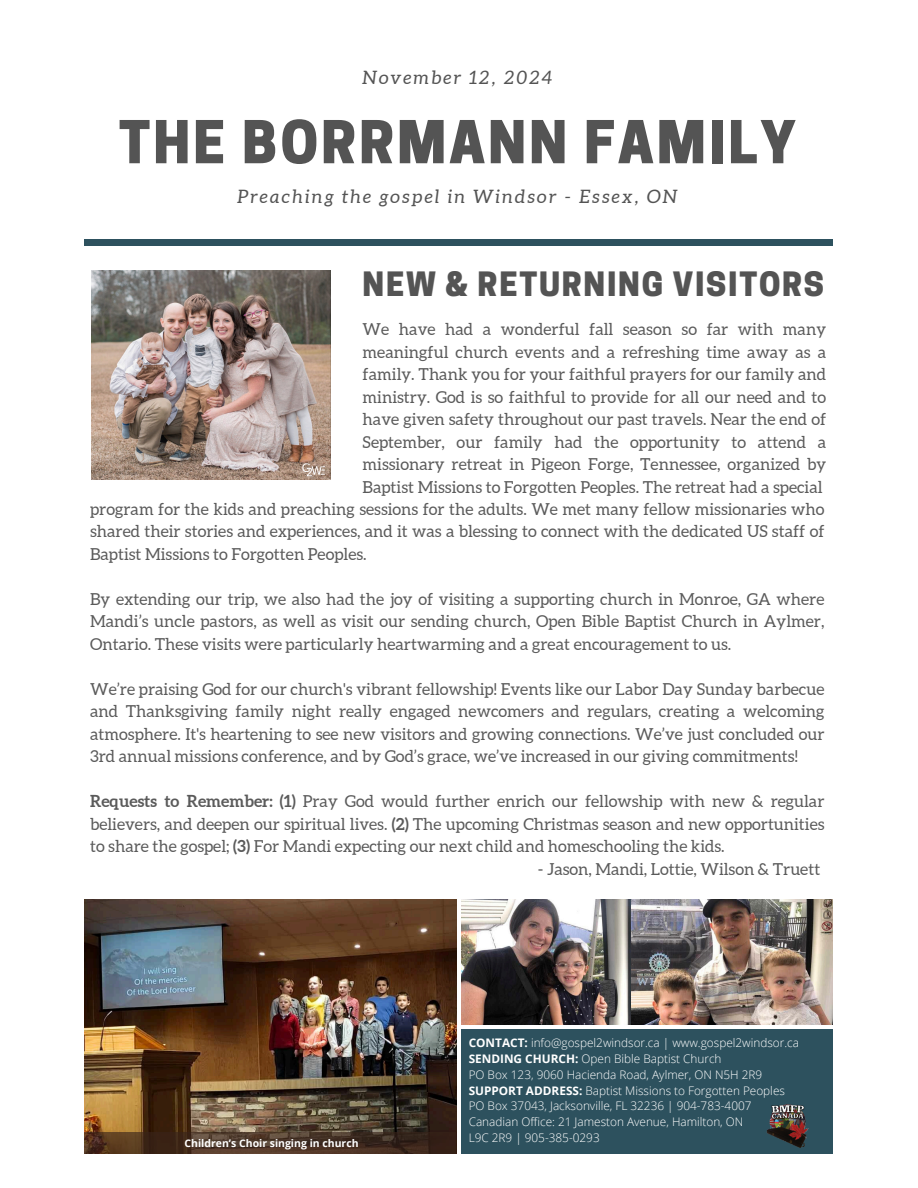
<style>
.page{position:relative;width:918px;height:1188px;background:#fff}
.page>*{position:absolute;margin:0;border:0;box-sizing:border-box;transform-origin:0 0}
.t1{font:800 55.5px "Cooper Hewitt";letter-spacing:.05em;color:#545454}
.t2{font:800 31.5px "Cooper Hewitt";letter-spacing:.055em;color:#545454}
.t3{font:italic 18.45px "Aleo";letter-spacing:.12em;color:#545454}
.t4{font:16.5px/22.5px "Aleo";color:#000;text-align:justify}
.t5{font:300 11.85px/15.8px "Open Sans";color:#fff}
.t6{font:700 10.5px "Open Sans";color:#fff}
.s1{font-weight:700}
</style>
<div class="page">
<img style="left:92px;top:271px;width:238px;height:209px">
<div style="left:85px;top:239px;width:748px;height:7px;background:#2d515e"></div>
<img style="left:301px;top:460px;width:26px;height:20px">
<div style="left:462px;top:1029px;width:371px;height:124px;background:#2d515e"></div>
<img style="left:85px;top:899px;width:371px;height:233px">
<img style="left:766px;top:1104px;width:43px;height:44px">
<svg style="left:85px;top:1132px;width:371px;height:22px;background:#483122"></svg>
<img style="left:631px;top:899px;width:202px;height:125px">
<img style="left:462px;top:899px;width:169px;height:125px">
<h4 class="t3" style="left:363px;top:67px;width:191px">November 12, 2024</h4>
<h4 class="t1" style="left:119px;top:122px;width:679px">THE BORRMANN FAMILY</h4>
<h4 class="t3" style="left:237px;top:186px;width:441px">Preaching the gospel in Windsor - Essex, ON</h4>
<h4 class="t2" style="left:363px;top:273px;width:463px">NEW &amp; RETURNING VISITORS</h4>
<p class="t4" style="left:363px;top:318px;width:465px">We have had a wonderful fall season so far with many meaningful church events and a refreshing time away as a family. Thank you for your faithful prayers for our family and ministry. God is so faithful to provide for all our need and to have given safety throughout our past travels. Near the end of September, our family had the opportunity to attend a missionary retreat in Pigeon Forge, Tennessee, organized by Baptist Missions to Forgotten Peoples. The retreat had a special</p>
<p class="t4" style="left:90px;top:498px;width:736px">program for the kids and preaching sessions for the adults. We met many fellow missionaries who shared their stories and experiences, and it was a blessing to connect with the dedicated US staff of Baptist Missions to Forgotten Peoples.</p>
<p class="t4" style="left:90px;top:588px;width:736px">By extending our trip, we also had the joy of visiting a supporting church in Monroe, GA where Mandi’s uncle pastors, as well as visit our sending church, Open Bible Baptist Church in Aylmer, Ontario. These visits were particularly heartwarming and a great encouragement to us.</p>
<p class="t4" style="left:90px;top:678px;width:736px">We’re praising God for our church's vibrant fellowship! Events like our Labor Day Sunday barbecue and Thanksgiving family night really engaged newcomers and regulars, creating a welcoming atmosphere. It's heartening to see new visitors and growing connections. We’ve just concluded our 3rd annual missions conference, and by God’s grace, we’ve increased in our giving commitments!</p>
<p class="t4" style="left:90px;top:790px;width:736px"><span class="s1">Requests to Remember: (1)</span> Pray God would further enrich our fellowship with new &amp; regular believers, and deepen our spiritual lives. <span class="s1">(2)</span> The upcoming Christmas season and new opportunities to share the gospel; <span class="s1">(3)</span> For Mandi expecting our next child and homeschooling the kids.</p>
<p class="t4" style="left:538px;top:858px;width:284px">- Jason, Mandi, Lottie, Wilson &amp; Truett</p>
<p class="t6" style="left:185px;top:1136px;width:176px">Children’s Choir singing in church</p>
<h4 class="t5" style="left:469px;top:1035px;width:332px"><span class="s1">CONTACT:</span> info@gospel2windsor.ca | www.gospel2windsor.ca <span class="s1">SENDING CHURCH:</span> Open Bible Baptist Church<br>PO Box 123, 9060 Hacienda Road, Aylmer, ON N5H 2R9<br><span class="s1">SUPPORT ADDRESS:</span> Baptist Missions to Forgotten Peoples PO Box 37043, Jacksonville, FL 32236 | 904-783-4007<br>Canadian Office: 21 Jameston Avenue, Hamilton, ON<br>L9C 2R9 | 905-385-0293</h4>
</div>
